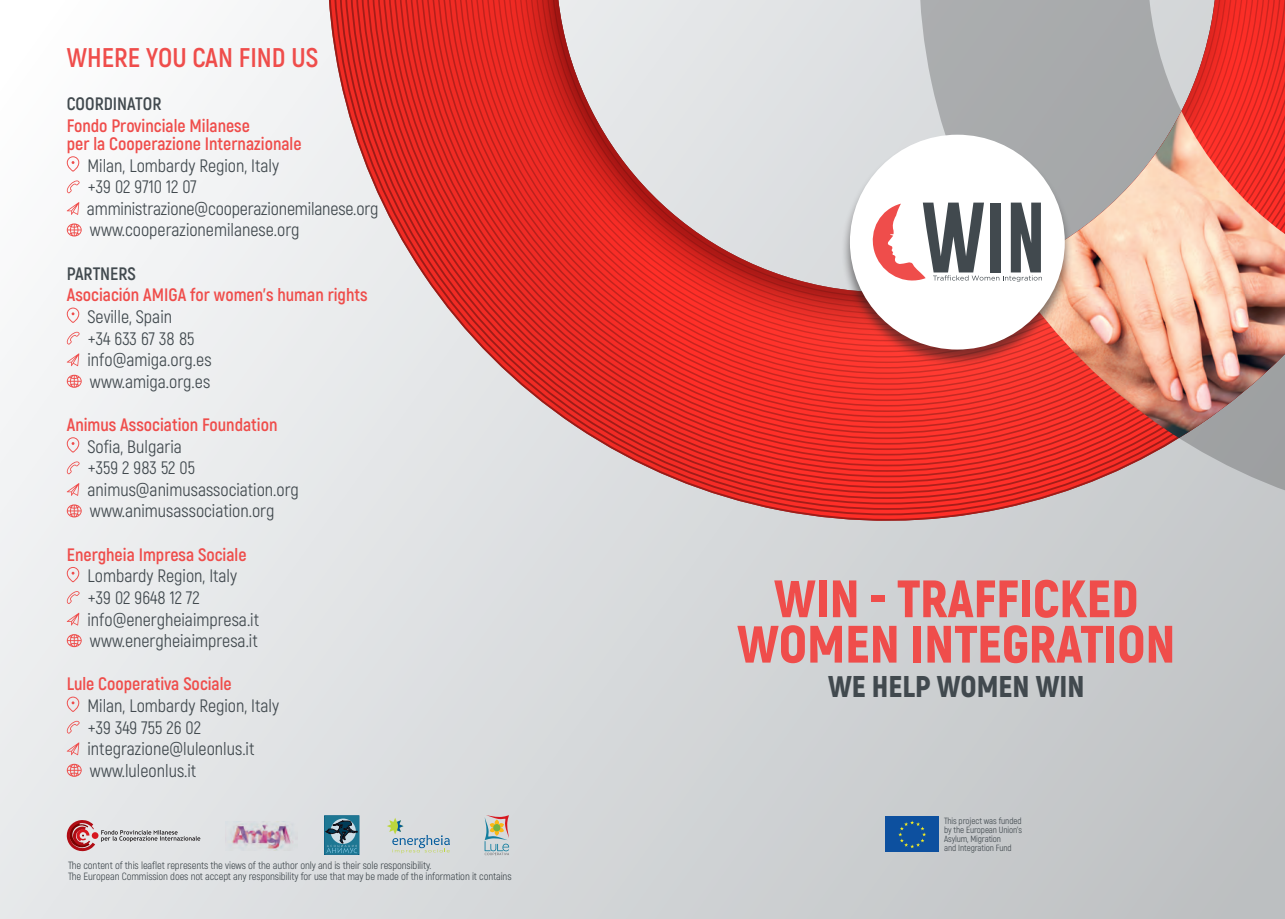
<style>
.page{position:relative;width:1285px;height:919px;background:#fff}
.page>*{position:absolute;margin:0;border:0;box-sizing:border-box;transform-origin:0 0}
.t1{font:900 52.5px/45.3px "Akrobat";color:#ef4d4b;text-align:center}
.t2{font:900 30px "Akrobat";color:#41494e}
.t3{font:700 27px "Akrobat";color:#ef4d4b}
.t4{font:18px/21.6px "Akrobat";color:#41494e}
.t5{font:700 18px/18px "Akrobat";color:#ef4d4b}
.t6{font:700 18px "Akrobat";color:#41494e}
.t7{font:10.5px/10.5px "Akrobat";letter-spacing:-.01em;color:#41494e}
.t8{font:9px/9px "Akrobat";letter-spacing:-.01em;color:#41494e}
</style>
<div class="page">
<div style="left:0;top:0;width:1284px;height:918px;background:linear-gradient(to right,#f1f2f4,#bdc0c2)"></div>
<svg style="left:329px;top:0;width:955px;height:524px;background:#de7774"></svg>
<svg style="left:496px;top:0;width:762px;height:356px;background:#d68e8d"></svg>
<img style="left:1008px;top:111px;width:276px;height:327px">
<div style="left:841px;top:135px;width:231px;height:231px;background:#231f20;opacity:.55"></div>
<div style="left:849px;top:135px;width:215px;height:214px;background:#fff;border-radius:50%"></div>
<svg style="left:872px;top:202px;width:169px;height:80px"></svg>
<div style="left:885px;top:816px;width:53px;height:36px;background:#0d509f"></div>
<svg style="left:898px;top:820px;width:27px;height:28px"></svg>
<svg style="left:67px;top:156px;width:12px;height:16px"></svg>
<svg style="left:66px;top:180px;width:14px;height:13px"></svg>
<svg style="left:67px;top:202px;width:12px;height:13px"></svg>
<svg style="left:67px;top:223px;width:15px;height:13px"></svg>
<svg style="left:67px;top:307px;width:12px;height:16px"></svg>
<svg style="left:66px;top:332px;width:14px;height:12px"></svg>
<svg style="left:67px;top:353px;width:12px;height:13px"></svg>
<svg style="left:67px;top:375px;width:15px;height:13px"></svg>
<svg style="left:67px;top:437px;width:12px;height:15px"></svg>
<svg style="left:66px;top:461px;width:14px;height:13px"></svg>
<svg style="left:67px;top:483px;width:12px;height:13px"></svg>
<svg style="left:67px;top:504px;width:15px;height:13px"></svg>
<svg style="left:67px;top:567px;width:12px;height:15px"></svg>
<svg style="left:66px;top:591px;width:14px;height:13px"></svg>
<svg style="left:67px;top:612px;width:12px;height:13px"></svg>
<svg style="left:67px;top:634px;width:15px;height:13px"></svg>
<svg style="left:67px;top:696px;width:12px;height:16px"></svg>
<svg style="left:66px;top:720px;width:14px;height:13px"></svg>
<svg style="left:67px;top:742px;width:12px;height:13px"></svg>
<svg style="left:67px;top:763px;width:15px;height:13px"></svg>
<svg style="left:101px;top:830px;width:99px;height:11px"></svg>
<svg style="left:91px;top:831px;width:8px;height:8px"></svg>
<svg style="left:66px;top:819px;width:29px;height:32px"></svg>
<div style="left:324px;top:815px;width:35px;height:39px;border:1px solid #005b7f"></div>
<div style="left:325px;top:816px;width:33px;height:38px;background:#1e7793"></div>
<svg style="left:330px;top:818px;width:26px;height:25px"></svg>
<svg style="left:325px;top:820px;width:32px;height:33px"></svg>
<img style="left:226px;top:821px;width:71px;height:28px">
<svg style="left:387px;top:817px;width:63px;height:36px;background:#c4d0cf"></svg>
<svg style="left:484px;top:815px;width:25px;height:40px"></svg>
<h3 class="t3" style="left:67px;top:41px;width:253px">WHERE YOU CAN FIND US</h3>
<p class="t6" style="left:67px;top:93px;width:96px">COORDINATOR</p>
<p class="t5" style="left:67px;top:117px;width:236px">Fondo Provinciale Milanese<br>per la Cooperazione Internazionale</p>
<p class="t4" style="left:87px;top:154px;width:293px">Milan, Lombardy Region, Italy<br>+39 02 9710 12 07 amministrazione@cooperazionemilanese.org www.cooperazionemilanese.org</p>
<p class="t6" style="left:67px;top:262px;width:71px">PARTNERS</p>
<p class="t5" style="left:67px;top:286px;width:302px">Asociación AMIGA for women’s human rights</p>
<p class="t4" style="left:87px;top:306px;width:125px">Seville, Spain<br>+34 633 67 38 85 info@amiga.org.es www.amiga.org.es</p>
<p class="t5" style="left:67px;top:415px;width:212px">Animus Association Foundation</p>
<p class="t4" style="left:87px;top:435px;width:213px">Sofia, Bulgaria<br>+359 2 983 52 05 animus@animusassociation.org www.animusassociation.org</p>
<p class="t5" style="left:67px;top:545px;width:181px">Energheia Impresa Sociale</p>
<p class="t4" style="left:87px;top:565px;width:173px">Lombardy Region, Italy +39 02 9648 12 72 info@energheiaimpresa.it www.energheiaimpresa.it</p>
<p class="t5" style="left:67px;top:675px;width:166px">Lule Cooperativa Sociale</p>
<p class="t4" style="left:87px;top:694px;width:193px">Milan, Lombardy Region, Italy +39 349 755 26 02 integrazione@luleonlus.it www.luleonlus.it</p>
<p class="t7" style="left:68px;top:860px;width:445px">The content of this leaflet represents the views of the author only and is their sole responsibility.<br>The European Commission does not accept any responsibility for use that may be made of the information it contains</p>
<h1 class="t1" style="left:737px;top:575px;width:439px">WIN - TRAFFICKED<br>WOMEN INTEGRATION</h1>
<h2 class="t2" style="left:827px;top:667px;width:258px">WE HELP WOMEN WIN</h2>
<p class="t8" style="left:944px;top:816px;width:79px">This project was funded by the European Union’s<br>Asylum, Migration<br>and Integration Fund</p>
</div>
